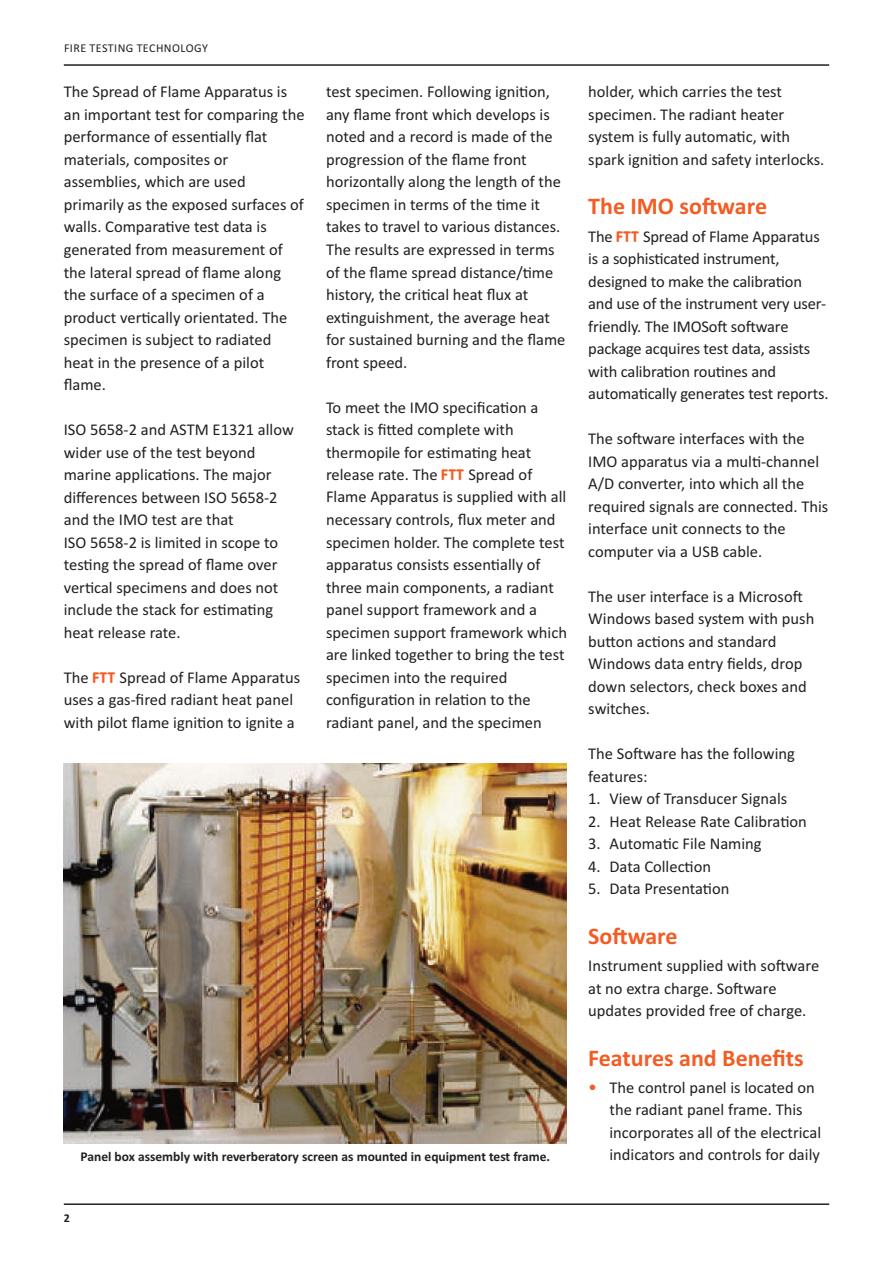
<style>
.page{position:relative;width:893px;height:1263px;background:#fff}
.page>*{position:absolute;margin:0;border:0;box-sizing:border-box;transform-origin:0 0}
.t1{font:700 24px "Calibri";color:#f25d24}
.t2{font:16.5px/22.5px "Calibri";color:#231f20}
.t3{font:700 13.5px "Calibri";color:#231f20}
.t4{font:12px "Calibri";letter-spacing:.04em;color:#231f20}
.t5{font:700 12px "Calibri";color:#231f20}
.s1{font-family:"VAG Rounded LT";font-weight:700;font-size:15px;color:#f25d24}
.s2{font-size:18px;color:#f25d24}
</style>
<div class="page">
<hr style="left:64px;top:64px;width:765px;height:2px;background:#231f20">
<hr style="left:64px;top:1203px;width:765px;height:2px;background:#231f20">
<img style="left:64px;top:763px;width:503px;height:380px">
<p class="t4" style="left:64px;top:43px;width:145px">FIRE TESTING TECHNOLOGY</p>
<p class="t2" style="left:64px;top:82px;width:242px">The Spread of Flame Apparatus is an important test for comparing the performance of essentially flat materials, composites or assemblies, which are used primarily as the exposed surfaces of walls. Comparative test data is generated from measurement of the lateral spread of flame along the surface of a specimen of a product vertically orientated. The specimen is subject to radiated heat in the presence of a pilot flame.</p>
<p class="t2" style="left:64px;top:420px;width:232px">ISO 5658-2 and ASTM E1321 allow wider use of the test beyond marine applications. The major differences between ISO 5658-2 and the IMO test are that<br>ISO 5658-2 is limited in scope to testing the spread of flame over vertical specimens and does not include the stack for estimating heat release rate.</p>
<p class="t2" style="left:64px;top:667px;width:238px">The <span class="s1">FTT</span> Spread of Flame Apparatus uses a gas-fired radiant heat panel with pilot flame ignition to ignite a</p>
<p class="t2" style="left:326px;top:82px;width:241px">test specimen. Following ignition, any flame front which develops is noted and a record is made of the progression of the flame front horizontally along the length of the specimen in terms of the time it takes to travel to various distances.<br>The results are expressed in terms of the flame spread distance/time history, the critical heat flux at extinguishment, the average heat for sustained burning and the flame front speed.</p>
<p class="t2" style="left:326px;top:397px;width:243px">To meet the IMO specification a stack is fitted complete with thermopile for estimating heat release rate. The <span class="s1">FTT</span> Spread of<br>Flame Apparatus is supplied with all necessary controls, flux meter and specimen holder. The complete test apparatus consists essentially of three main components, a radiant panel support framework and a specimen support framework which are linked together to bring the test specimen into the required configuration in relation to the radiant panel, and the specimen</p>
<p class="t3" style="left:81px;top:1152px;width:471px">Panel box assembly with reverberatory screen as mounted in equipment test frame.</p>
<p class="t5" style="left:64px;top:1214px;width:8px">2</p>
<p class="t2" style="left:588px;top:82px;width:238px">holder, which carries the test specimen. The radiant heater system is fully automatic, with spark ignition and safety interlocks.</p>
<h1 class="t1" style="left:588px;top:198px;width:180px">The IMO software</h1>
<p class="t2" style="left:588px;top:226px;width:242px">The <span class="s1">FTT</span> Spread of Flame Apparatus is a sophisticated instrument, designed to make the calibration and use of the instrument very user&shy;friendly. The IMOSoft software package acquires test data, assists with calibration routines and automatically generates test reports.</p>
<p class="t2" style="left:588px;top:429px;width:242px">The software interfaces with the<br>IMO apparatus via a multi-channel<br>A/D converter, into which all the required signals are connected. This interface unit connects to the computer via a USB cable.</p>
<p class="t2" style="left:588px;top:586px;width:228px">The user interface is a Microsoft<br>Windows based system with push button actions and standard<br>Windows data entry fields, drop down selectors, check boxes and switches.</p>
<p class="t2" style="left:588px;top:744px;width:208px">The Software has the following features:</p>
<p class="t2" style="left:588px;top:789px;width:201px">1. View of Transducer Signals</p>
<p class="t2" style="left:588px;top:811px;width:220px">2. Heat Release Rate Calibration</p>
<p class="t2" style="left:588px;top:834px;width:175px">3. Automatic File Naming</p>
<p class="t2" style="left:588px;top:856px;width:124px">4. Data Collection</p>
<p class="t2" style="left:588px;top:879px;width:143px">5. Data Presentation</p>
<h1 class="t1" style="left:588px;top:927px;width:91px">Software</h1>
<p class="t2" style="left:588px;top:956px;width:232px">Instrument supplied with software at no extra charge. Software updates provided free of charge.</p>
<h1 class="t1" style="left:588px;top:1049px;width:217px">Features and Benefits</h1>
<p class="t2" style="left:609px;top:1077px;width:213px;text-indent:-21px"><span class="s2">•</span> The control panel is located on the radiant panel frame. This incorporates all of the electrical indicators and controls for daily</p>
</div>
